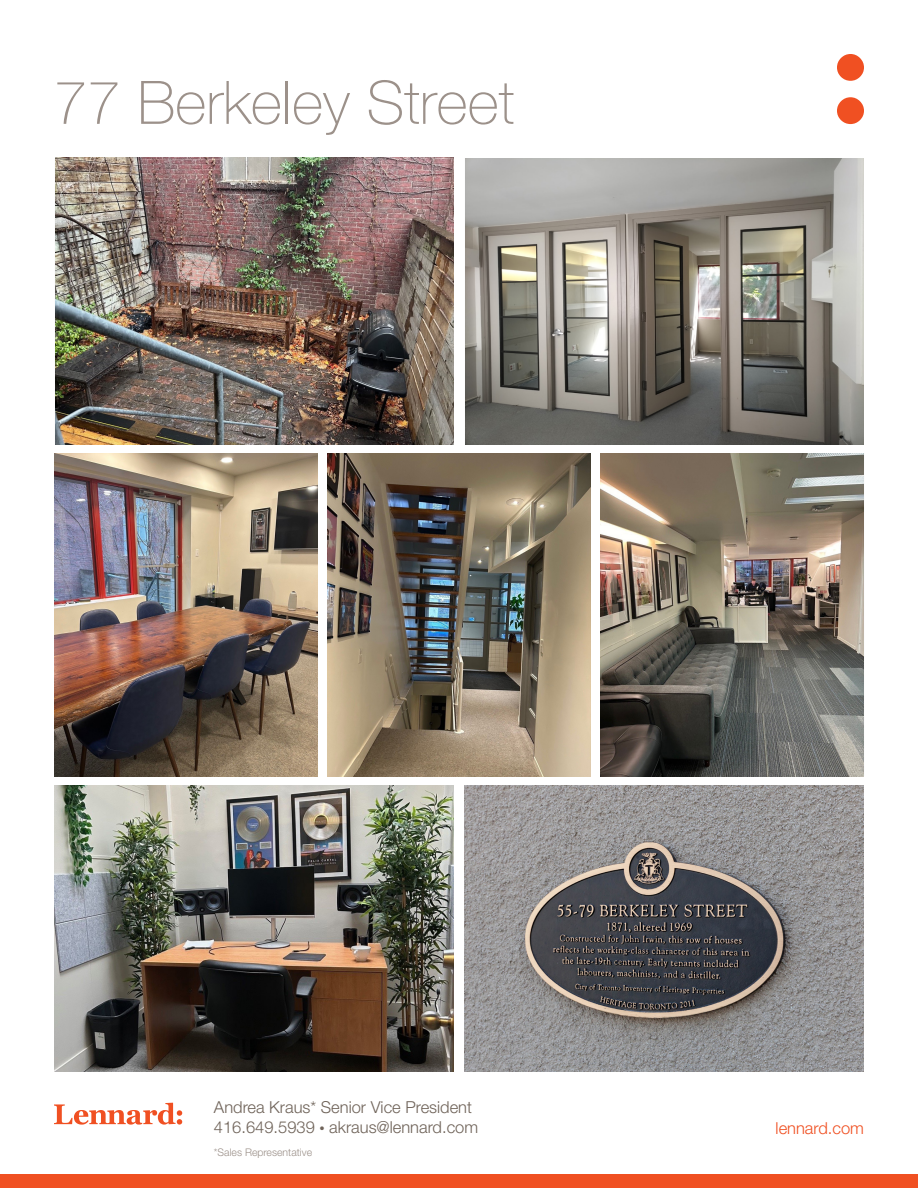
<style>
.page{position:relative;width:918px;height:1188px;background:#fff}
.page>*{position:absolute;margin:0;border:0;box-sizing:border-box;transform-origin:0 0}
.Heading_2{font:100 60px "Helvetica Neue LT Std";color:#9c918a}
.Paragraph{font:300 16.5px/19.8px "Helvetica Neue LT Std";color:#6f6359}
.t1{font:300 16.5px "Helvetica Neue LT Std";color:#f05022}
.Notes___Disclaimer{font:300 10.5px "Helvetica Neue LT Std";color:#9c918a}
.s1{font-size:10.5px}
</style>
<div class="page">
<div style="left:0;top:1174px;width:918px;height:14px;background:#f05022"></div>
<svg style="left:837px;top:54px;width:27px;height:70px"></svg>
<svg style="left:54px;top:1103px;width:128px;height:22px"></svg>
<img style="left:55px;top:158px;width:399px;height:287px">
<img style="left:54px;top:785px;width:400px;height:287px">
<img style="left:466px;top:158px;width:398px;height:287px">
<img style="left:464px;top:785px;width:400px;height:287px">
<img style="left:54px;top:454px;width:263px;height:322px">
<img style="left:327px;top:454px;width:264px;height:322px">
<img style="left:601px;top:454px;width:263px;height:322px">
<p class="Heading_2" style="left:54px;top:68px;width:462px">77 Berkeley Street</p>
<p class="Paragraph" style="left:214px;top:1097px;width:266px">Andrea Kraus* Senior Vice President<br>416.649.5939 <span class="s1">•</span> akraus@lennard.com</p>
<p class="Notes___Disclaimer" style="left:214px;top:1146px;width:100px">*Sales Representative</p>
<p class="t1" style="left:776px;top:1118px;width:90px">lennard.com</p>
</div>
